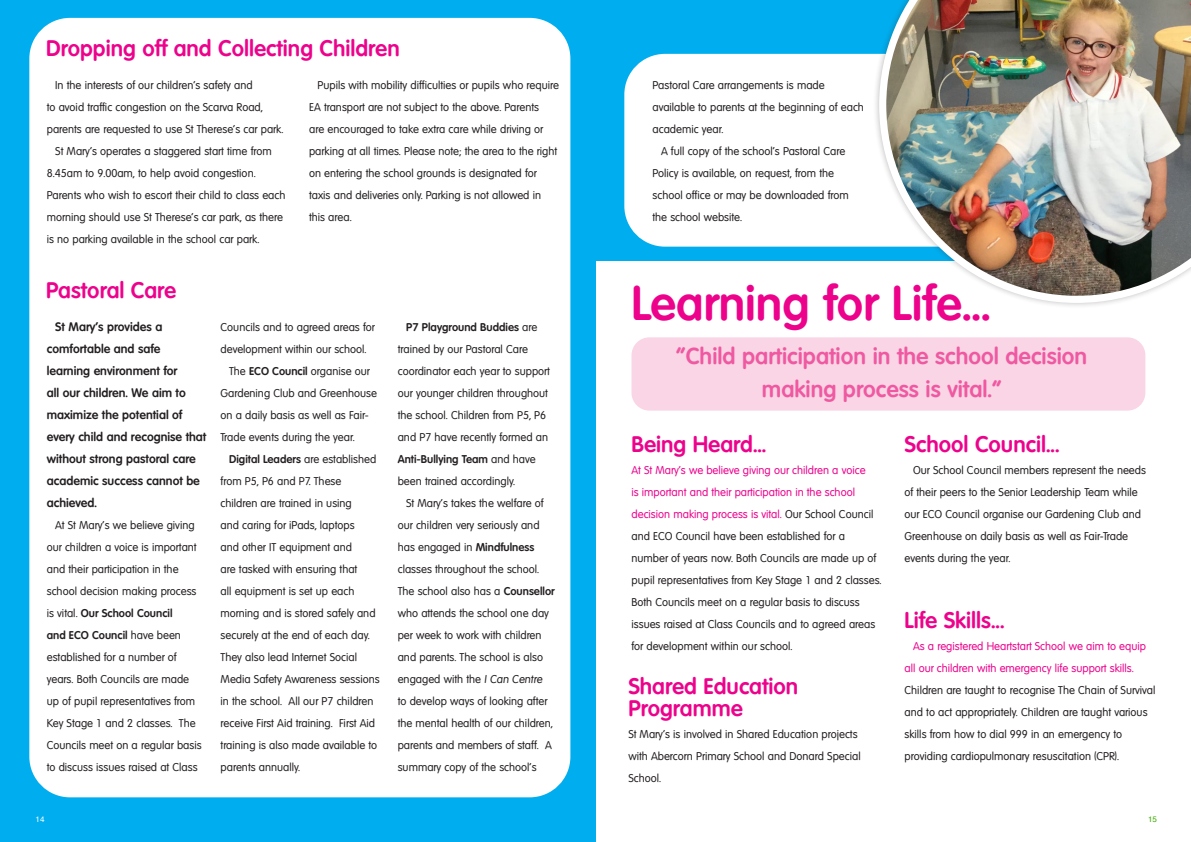
<style>
.page{position:relative;width:1191px;height:842px;background:#fff}
.page>*{position:absolute;margin:0;border:0;box-sizing:border-box;transform-origin:0 0}
.t1{font:700 47px "Volkswagen Serial";color:#ed028c}
.t2{font:700 22.5px/33px "Volkswagen Serial";color:#ef59a1;text-align:center}
.t3{font:700 22px/22px "Volkswagen Serial";color:#ed028c}
.t4{font:700 12px/22px "Volkswagen Serial";color:#231f20}
.t5{font:11px/22px "Volkswagen Serial";color:#231f20}
.t6{font:8px "Helvetica";color:#fff}
.t7{font:8px "Helvetica";color:#3ca800}
.s1{font-weight:700}
.s2{font-style:italic}
.s3{color:#ed028c}
</style>
<div class="page">
<div style="left:0;top:0;width:595px;height:842px;background:#00aeef"></div>
<div style="left:29px;top:18px;width:541px;height:779px;background:#fff;border-radius:41px"></div>
<div style="left:587px;top:0;width:604px;height:261px;background:#00aeef"></div>
<div style="left:624px;top:54px;width:541px;height:193px;background:#fff;border-radius:41px"></div>
<div style="left:872px;top:0;width:319px;height:309px;background:#231f20;opacity:.3"></div>
<img style="left:879px;top:0;width:312px;height:303px">
<div style="left:631px;top:337px;width:514px;height:74px;background:#fad5e5;border-radius:18px"></div>
<p class="t3" style="left:46px;top:37px;width:355px">Dropping off and Collecting Children</p>
<p class="t5" style="left:47px;top:74px;width:238px;text-indent:9px">In the interests of our children’s safety and<br>to avoid traffic congestion on the Scarva Road, parents are requested to use St Therese’s car park.</p>
<p class="t5" style="left:47px;top:140px;width:240px;text-indent:9px">St Mary’s operates a staggered start time from 8.45am to 9.00am, to help avoid congestion.<br>Parents who wish to escort their child to class each morning should use St Therese’s car park, as there is no parking available in the school car park.</p>
<p class="t5" style="left:309px;top:74px;width:251px;text-indent:9px">Pupils with mobility difficulties or pupils who require EA transport are not subject to the above. Parents<br>are encouraged to take extra care while driving or parking at all times. Please note; the area to the right on entering the school grounds is designated for taxis and deliveries only. Parking is not allowed in this area.</p>
<p class="t5" style="left:652px;top:74px;width:213px">Pastoral Care arrangements is made available to parents at the beginning of each academic year.</p>
<p class="t5" style="left:652px;top:140px;width:198px;text-indent:9px">A full copy of the school’s Pastoral Care Policy is available, on request, from the school office or may be downloaded from the school website.</p>
<p class="t3" style="left:46px;top:279px;width:132px">Pastoral Care</p>
<p class="t4" style="left:47px;top:316px;width:161px;text-indent:9px">St Mary’s provides a comfortable and safe learning environment for<br>all our children. We aim to maximize the potential of every child and recognise that without strong pastoral care academic success cannot be achieved.</p>
<p class="t5" style="left:47px;top:514px;width:156px;text-indent:9px">At St Mary’s we believe giving our children a voice is important and their participation in the school decision making process is vital. <span class="s1">Our School Council<br>and ECO Council</span> have been established for a number of years. Both Councils are made up of pupil representatives from<br>Key Stage 1 and 2 classes. The<br>Councils meet on a regular basis to discuss issues raised at Class</p>
<p class="t5" style="left:221px;top:316px;width:156px">Councils and to agreed areas for development within our school.</p>
<p class="t5" style="left:221px;top:360px;width:158px;text-indent:9px">The <span class="s1">ECO Council</span> organise our<br>Gardening Club and Greenhouse on a daily basis as well as Fair-<br>Trade events during the year.</p>
<p class="t5" style="left:221px;top:448px;width:161px;text-indent:9px"><span class="s1">Digital Leaders</span> are established from P5, P6 and P7. These children are trained in using<br>and caring for iPads, laptops<br>and other IT equipment and<br>are tasked with ensuring that<br>all equipment is set up each morning and is stored safely and securely at the end of each day.<br>They also lead Internet Social<br>Media Safety Awareness sessions in the school. All our P7 children receive First Aid training. First Aid training is also made available to parents annually.</p>
<p class="t5" style="left:398px;top:316px;width:154px;text-indent:9px"><span class="s1">P7 Playground Buddies</span> are trained by our Pastoral Care coordinator each year to support our younger children throughout the school. Children from P5, P6 and P7 have recently formed an<br><span class="s1">Anti-Bullying Team</span> and have been trained accordingly.</p>
<p class="t5" style="left:398px;top:492px;width:158px;text-indent:9px">St Mary’s takes the welfare of our children very seriously and has engaged in <span class="s1">Mindfulness </span>classes throughout the school.<br>The school also has a <span class="s1">Counsellor </span>who attends the school one day per week to work with children and parents. The school is also engaged with the <span class="s2">I Can Centre<br></span>to develop ways of looking after the mental health of our children, parents and members of staff. A summary copy of the school’s</p>
<p class="t1" style="left:631px;top:275px;width:361px">Learning for Life...</p>
<p class="t2" style="left:676px;top:339px;width:412px">“Child participation in the school decision making process is vital.”</p>
<p class="t3" style="left:631px;top:433px;width:136px">Being Heard...</p>
<p class="t5" style="left:631px;top:459px;width:251px"><span class="s3">At St Mary’s we believe giving our children a voice<br>is important and their participation in the school decision making process is vital.</span> Our School Council and ECO Council have been established for a number of years now. Both Councils are made up of pupil representatives from Key Stage 1 and 2 classes.<br>Both Councils meet on a regular basis to discuss issues raised at Class Councils and to agreed areas for development within our school.</p>
<p class="t3" style="left:628px;top:675px;width:171px">Shared Education<br>Programme</p>
<p class="t5" style="left:628px;top:723px;width:234px">St Mary’s is involved in Shared Education projects with Abercorn Primary School and Donard Special<br>School.</p>
<p class="t3" style="left:904px;top:433px;width:156px">School Council...</p>
<p class="t5" style="left:904px;top:459px;width:243px;text-indent:9px">Our School Council members represent the needs of their peers to the Senior Leadership Team while our ECO Council organise our Gardening Club and Greenhouse on daily basis as well as Fair-Trade events during the year.</p>
<p class="t3" style="left:904px;top:609px;width:101px">Life Skills...</p>
<p class="t5" style="left:904px;top:635px;width:252px;text-indent:9px"><span class="s3">As a registered Heartstart School we aim to equip all our children with emergency life support skills.<br></span>Children are taught to recognise The Chain of Survival and to act appropriately. Children are taught various skills from how to dial 999 in an emergency to providing cardiopulmonary resuscitation (CPR).</p>
<p class="t6" style="left:36px;top:813px;width:10px">14</p>
<p class="t7" style="left:1148px;top:813px;width:10px">15</p>
</div>
